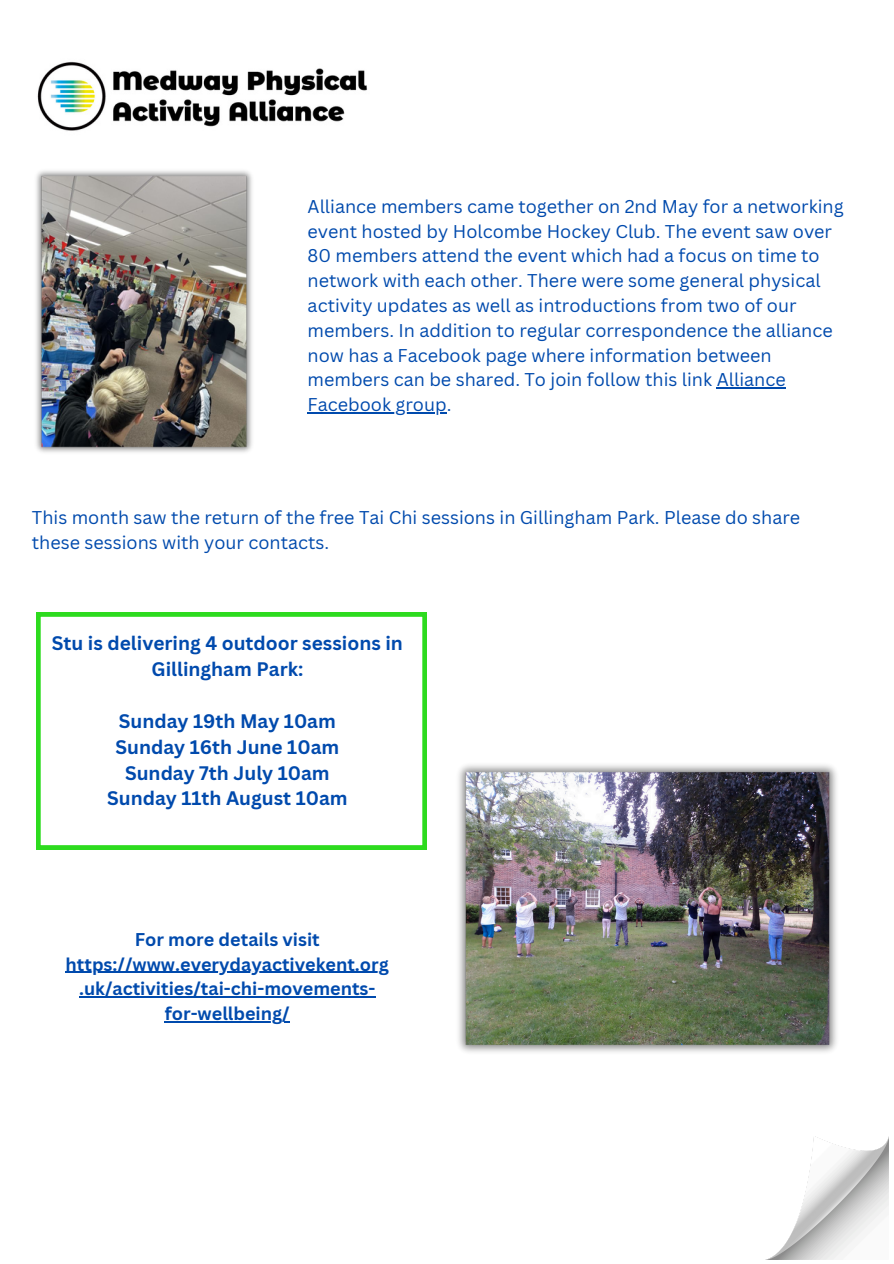
<style>
.page{position:relative;width:894px;height:1264px;background:#fff}
.page>*{position:absolute;margin:0;border:0;box-sizing:border-box;transform-origin:0 0}
.t1{font:700 19.05px/25.8px "Canva Sans";color:#004aad;text-align:center}
.t2{font:18px/24.8px "Canva Sans";color:#004aad}
.t3{font:700 18px/24.8px "Canva Sans";color:#004aad;text-align:center}
</style>
<div class="page">
<img style="left:37px;top:61px;width:330px;height:70px">
<img style="left:36px;top:170px;width:216px;height:283px">
<img style="left:458px;top:765px;width:379px;height:287px">
<img style="left:768px;top:1136px;width:120px;height:123px">
<svg style="left:36px;top:612px;width:390px;height:237px"></svg>
<hr style="left:716px;top:387px;width:69px;height:1px;background:#004aad">
<hr style="left:307px;top:412px;width:139px;height:1px;background:#004aad">
<hr style="left:66px;top:971px;width:323px;height:1px;background:#004aad">
<hr style="left:79px;top:996px;width:296px;height:1px;background:#004aad">
<hr style="left:165px;top:1021px;width:125px;height:1px;background:#004aad">
<h1 class="t2" style="left:307px;top:193px;width:537px">Alliance members came together on 2nd May for a networking event hosted by Holcombe Hockey Club. The event saw over 80 members attend the event which had a focus on time to network with each other. There were some general physical activity updates as well as introductions from two of our members. In addition to regular correspondence the alliance now has a Facebook page where information between members can be shared. To join follow this link Alliance</h1>
<h1 class="t2" style="left:307px;top:391px;width:145px">Facebook group.</h1>
<h1 class="t2" style="left:32px;top:505px;width:769px">This month saw the return of the free Tai Chi sessions in Gillingham Park. Please do share these sessions with your contacts.</h1>
<p class="t1" style="left:52px;top:629px;width:352px">Stu is delivering 4 outdoor sessions in<br>Gillingham Park:</p>
<p class="t1" style="left:107px;top:707px;width:242px">Sunday 19th May 10am<br>Sunday 16th June 10am<br>Sunday 7th July 10am<br>Sunday 11th August 10am</p>
<p class="t3" style="left:66px;top:926px;width:324px">For more details visit https://www.everydayactivekent.org .uk/activities/tai-chi-movements&shy;for-wellbeing/</p>
</div>
